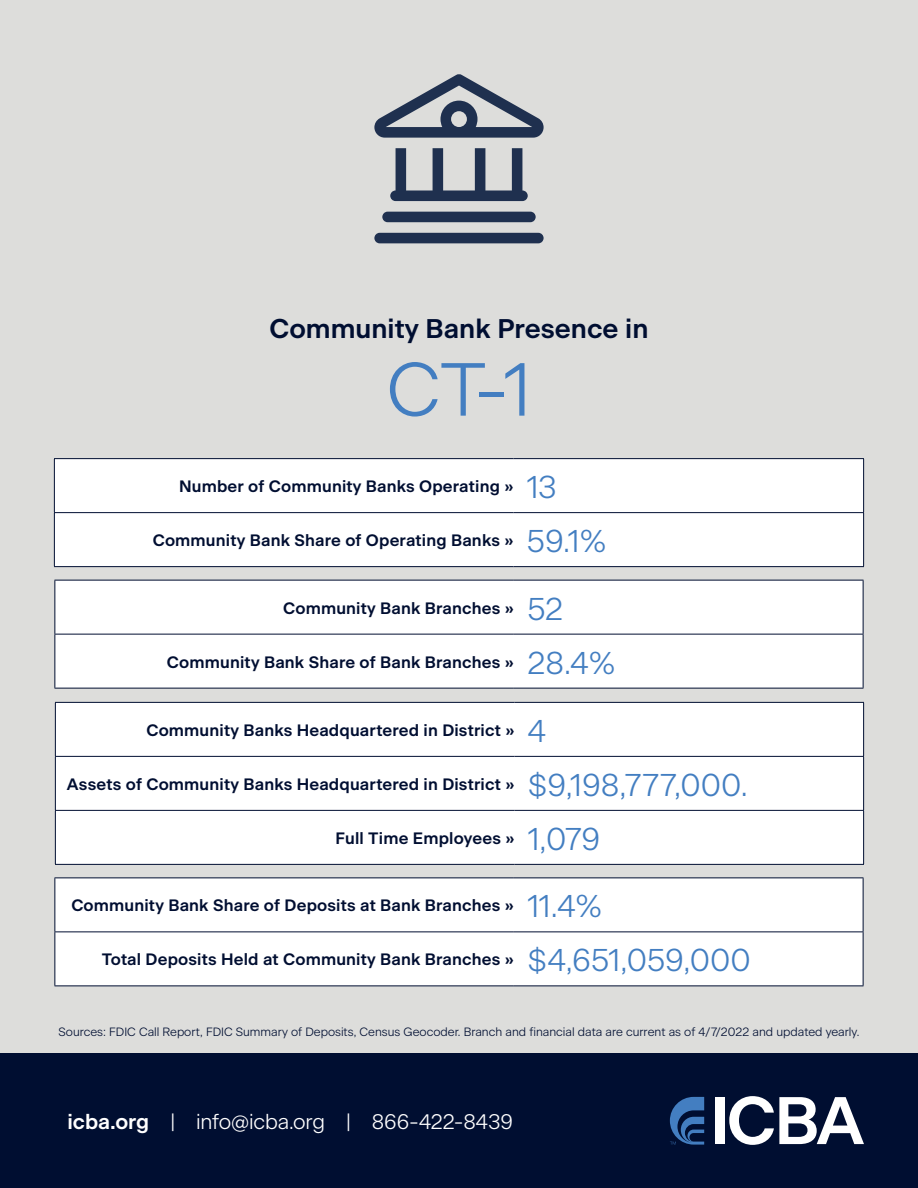
<style>
.page{position:relative;width:918px;height:1188px;background:#fff}
.page>*{position:absolute;margin:0;border:0;box-sizing:border-box;transform-origin:0 0}
.state{font:300 75px "Beausite Classic";color:#437ec1}
.stat{font:300 31.5px "Beausite Classic";color:#437ec1}
.heading{font:600 27px "Beausite Classic";color:#000e31}
.t1{font:300 21px "Beausite Classic";letter-spacing:-.005em;color:#fff}
.stat_text{font:600 16.5px "Beausite Classic";letter-spacing:.01em;color:#000e31}
.t2{font:300 12px "Beausite Classic";color:#000e31}
.s1{font-weight:600}
</style>
<div class="page">
<div style="left:0;top:0;width:918px;height:1053px;background:#dddddb"></div>
<div style="left:0;top:1053px;width:918px;height:135px;background:#000e31"></div>
<div style="left:715px;top:1097px;width:9px;height:47px;background:#fff"></div>
<svg style="left:729px;top:1096px;width:135px;height:49px"></svg>
<svg style="left:670px;top:1097px;width:34px;height:48px"></svg>
<div style="left:55px;top:460px;width:808px;height:106px;background:#fff"></div>
<hr style="left:54px;top:458px;width:459px;height:1px;background:#000e31">
<hr style="left:54px;top:459px;width:1px;height:53px;background:#000e31">
<hr style="left:513px;top:458px;width:351px;height:1px;background:#000e31">
<hr style="left:863px;top:459px;width:1px;height:53px;background:#000e31">
<hr style="left:54px;top:512px;width:459px;height:1px;background:#000e31">
<hr style="left:54px;top:513px;width:1px;height:53px;background:#000e31">
<hr style="left:513px;top:512px;width:351px;height:1px;background:#000e31">
<hr style="left:863px;top:513px;width:1px;height:53px;background:#000e31">
<hr style="left:54px;top:566px;width:459px;height:1px;background:#000e31">
<hr style="left:513px;top:566px;width:351px;height:1px;background:#000e31">
<div style="left:55px;top:581px;width:808px;height:107px;background:#fff"></div>
<hr style="left:54px;top:580px;width:460px;height:1px;background:#000e31">
<hr style="left:54px;top:580px;width:1px;height:54px;background:#000e31">
<hr style="left:514px;top:580px;width:349px;height:1px;background:#000e31">
<hr style="left:863px;top:580px;width:1px;height:54px;background:#000e31">
<hr style="left:54px;top:634px;width:460px;height:1px;background:#000e31">
<hr style="left:54px;top:634px;width:1px;height:54px;background:#000e31">
<hr style="left:514px;top:634px;width:349px;height:1px;background:#000e31">
<hr style="left:863px;top:634px;width:1px;height:54px;background:#000e31">
<hr style="left:54px;top:688px;width:460px;height:1px;background:#000e31">
<hr style="left:514px;top:688px;width:349px;height:1px;background:#000e31">
<div style="left:55px;top:879px;width:808px;height:107px;background:#fff"></div>
<hr style="left:54px;top:878px;width:460px;height:1px;background:#000e31">
<hr style="left:54px;top:878px;width:1px;height:54px;background:#000e31">
<hr style="left:514px;top:878px;width:349px;height:1px;background:#000e31">
<hr style="left:863px;top:878px;width:1px;height:54px;background:#000e31">
<hr style="left:54px;top:932px;width:460px;height:1px;background:#000e31">
<hr style="left:54px;top:932px;width:1px;height:54px;background:#000e31">
<hr style="left:514px;top:932px;width:349px;height:1px;background:#000e31">
<hr style="left:863px;top:932px;width:1px;height:54px;background:#000e31">
<hr style="left:54px;top:986px;width:460px;height:1px;background:#000e31">
<hr style="left:514px;top:986px;width:349px;height:1px;background:#000e31">
<div style="left:56px;top:703px;width:807px;height:161px;background:#fff"></div>
<hr style="left:55px;top:702px;width:459px;height:1px;background:#000e31">
<hr style="left:55px;top:703px;width:1px;height:53px;background:#000e31">
<hr style="left:514px;top:702px;width:350px;height:1px;background:#000e31">
<hr style="left:863px;top:703px;width:1px;height:53px;background:#000e31">
<hr style="left:55px;top:756px;width:459px;height:1px;background:#000e31">
<hr style="left:55px;top:757px;width:1px;height:53px;background:#000e31">
<hr style="left:514px;top:756px;width:350px;height:1px;background:#000e31">
<hr style="left:863px;top:757px;width:1px;height:53px;background:#000e31">
<hr style="left:55px;top:810px;width:459px;height:1px;background:#000e31">
<hr style="left:55px;top:811px;width:1px;height:53px;background:#000e31">
<hr style="left:514px;top:810px;width:350px;height:1px;background:#000e31">
<hr style="left:863px;top:811px;width:1px;height:53px;background:#000e31">
<hr style="left:55px;top:864px;width:459px;height:1px;background:#000e31">
<hr style="left:514px;top:864px;width:350px;height:1px;background:#000e31">
<svg style="left:374px;top:74px;width:170px;height:169px"></svg>
<p class="heading" style="left:270px;top:308px;width:380px">Community Bank Presence in</p>
<p class="state" style="left:387px;top:333px;width:146px">CT-1</p>
<p class="stat_text" style="left:179px;top:474px;width:336px">Number of Community Banks Operating »</p>
<p class="stat" style="left:527px;top:463px;width:31px">13</p>
<p class="stat_text" style="left:153px;top:528px;width:362px">Community Bank Share of Operating Banks »</p>
<p class="stat" style="left:527px;top:517px;width:81px">59.1%</p>
<p class="stat_text" style="left:283px;top:595px;width:232px">Community Bank Branches »</p>
<p class="stat" style="left:527px;top:585px;width:37px">52</p>
<p class="stat_text" style="left:167px;top:649px;width:348px">Community Bank Share of Bank Branches »</p>
<p class="stat" style="left:527px;top:639px;width:90px">28.4%</p>
<p class="stat_text" style="left:146px;top:718px;width:370px">Community Banks Headquartered in District »</p>
<p class="stat" style="left:528px;top:707px;width:20px">4</p>
<p class="stat_text" style="left:67px;top:772px;width:449px">Assets of Community Banks Headquartered in District »</p>
<p class="stat" style="left:528px;top:761px;width:221px">$9,198,777,000.</p>
<p class="stat_text" style="left:335px;top:826px;width:180px">Full Time Employees »</p>
<p class="stat" style="left:528px;top:815px;width:74px">1,079</p>
<p class="stat_text" style="left:71px;top:893px;width:444px">Community Bank Share of Deposits at Bank Branches »</p>
<p class="stat" style="left:527px;top:883px;width:77px">11.4%</p>
<p class="stat_text" style="left:102px;top:947px;width:414px">Total Deposits Held at Community Bank Branches »</p>
<p class="stat" style="left:527px;top:937px;width:225px">$4,651,059,000</p>
<p class="t2" style="left:59px;top:1022px;width:802px">Sources: FDIC Call Report, FDIC Summary of Deposits, Census Geocoder. Branch and financial data are current as of 4/7/2022 and updated yearly.</p>
<p class="t1" style="left:68px;top:1106px;width:447px"><span class="s1">icba.org</span> | info@icba.org | 866-422-8439</p>
</div>
